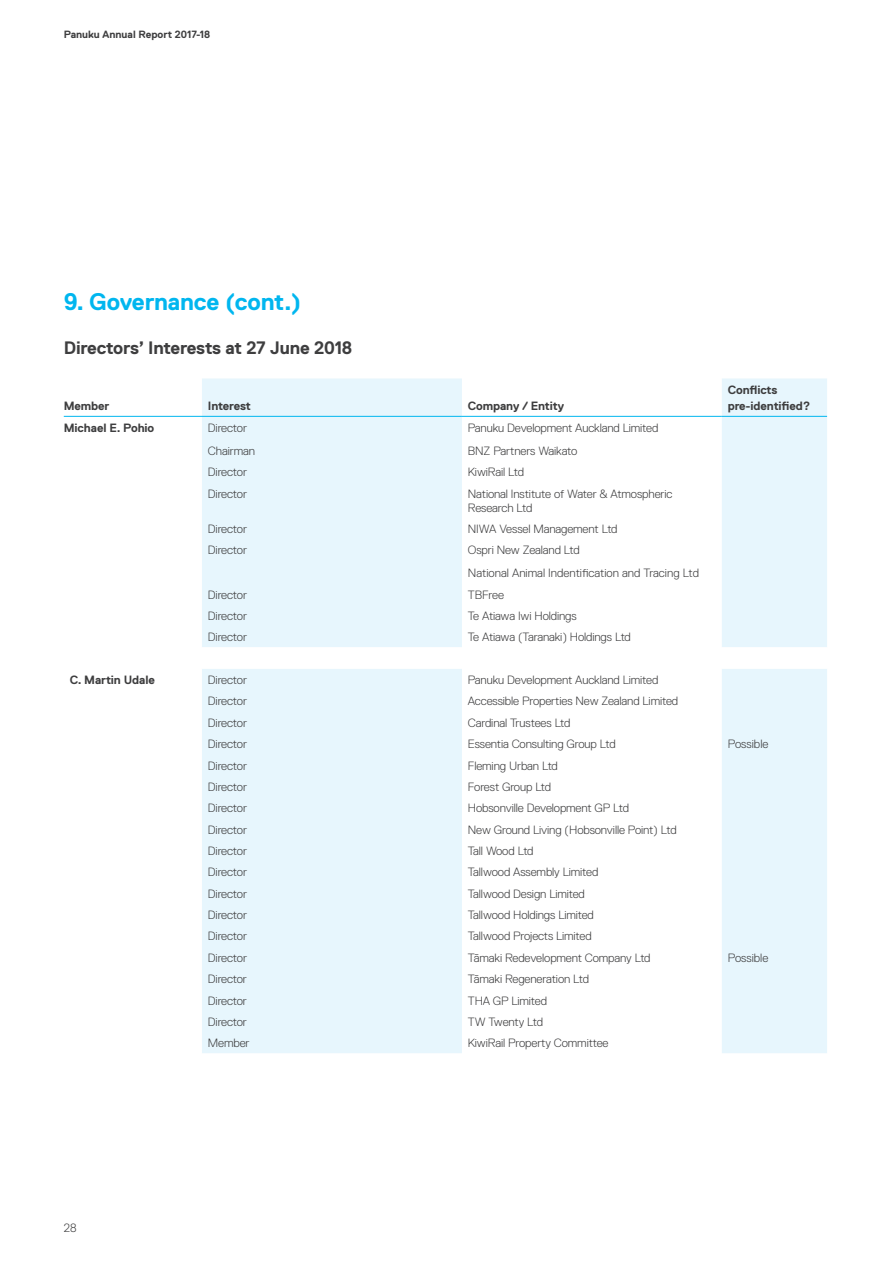
<style>
.page{position:relative;width:893px;height:1263px;background:#fff}
.page>*{position:absolute;margin:0;border:0;box-sizing:border-box;transform-origin:0 0}
.t1{font:700 24px "Replica Pro";letter-spacing:-.01em;color:#00b6ef}
.t2{font:700 18px "Replica Pro";letter-spacing:-.01em;color:#3e3e3f}
.t3{font:300 12px/14.2px "Replica Pro";letter-spacing:-.01em;color:#3e3e3f}
.t4{font:700 12px/16.5px "Replica Pro";letter-spacing:-.01em;color:#3e3e3f}
.t5{font:700 10.5px "Replica Pro";color:#3e3e3f}
</style>
<div class="page">
<svg style="left:202px;top:378px;width:625px;height:675px;fill:#e7f6fd"></svg>
<svg style="left:202px;top:647px;width:625px;height:22px"></svg>
<hr style="left:64px;top:416px;width:138px;height:1px;background:#00b6ef">
<hr style="left:202px;top:416px;width:260px;height:1px;background:#00b6ef">
<hr style="left:462px;top:416px;width:260px;height:1px;background:#00b6ef">
<hr style="left:722px;top:416px;width:105px;height:1px;background:#00b6ef">
<p class="t5" style="left:64px;top:29px;width:148px">Panuku Annual Report 2017-18</p>
<h1 class="t1" style="left:64px;top:289px;width:239px">9. Governance (cont.)</h1>
<h2 class="t2" style="left:64px;top:338px;width:290px">Directors’ Interests at 27 June 2018</h2>
<p class="t4" style="left:64px;top:398px;width:47px">Member</p>
<p class="t4" style="left:208px;top:398px;width:44px">Interest</p>
<p class="t4" style="left:468px;top:398px;width:98px">Company / Entity</p>
<p class="t4" style="left:728px;top:381px;width:84px">Conflicts pre-identified?</p>
<p class="t4" style="left:64px;top:419px;width:92px">Michael E. Pohio</p>
<p class="t3" style="left:208px;top:420px;width:41px">Director</p>
<p class="t3" style="left:468px;top:420px;width:192px">Panuku Development Auckland Limited</p>
<p class="t3" style="left:208px;top:444px;width:49px">Chairman</p>
<p class="t3" style="left:468px;top:444px;width:111px">BNZ Partners Waikato</p>
<p class="t3" style="left:208px;top:465px;width:41px">Director</p>
<p class="t3" style="left:468px;top:465px;width:58px">KiwiRail Ltd</p>
<p class="t3" style="left:208px;top:486px;width:41px">Director</p>
<p class="t3" style="left:468px;top:486px;width:206px">National Institute of Water &amp; Atmospheric<br>Research Ltd</p>
<p class="t3" style="left:208px;top:522px;width:41px">Director</p>
<p class="t3" style="left:468px;top:522px;width:151px">NIWA Vessel Management Ltd</p>
<p class="t3" style="left:208px;top:543px;width:41px">Director</p>
<p class="t3" style="left:468px;top:539px;width:233px;line-height:22.8px">Ospri New Zealand Ltd<br>National Animal Indentification and Tracing Ltd</p>
<p class="t3" style="left:208px;top:587px;width:41px">Director</p>
<p class="t3" style="left:468px;top:587px;width:38px">TBFree</p>
<p class="t3" style="left:208px;top:609px;width:41px">Director</p>
<p class="t3" style="left:468px;top:609px;width:110px">Te Atiawa Iwi Holdings</p>
<p class="t3" style="left:208px;top:630px;width:41px">Director</p>
<p class="t3" style="left:468px;top:630px;width:165px">Te Atiawa (Taranaki) Holdings Ltd</p>
<p class="t4" style="left:70px;top:672px;width:87px">C. Martin Udale</p>
<p class="t3" style="left:208px;top:673px;width:41px">Director</p>
<p class="t3" style="left:468px;top:673px;width:192px">Panuku Development Auckland Limited</p>
<p class="t3" style="left:208px;top:694px;width:41px">Director</p>
<p class="t3" style="left:468px;top:694px;width:212px">Accessible Properties New Zealand Limited</p>
<p class="t3" style="left:208px;top:715px;width:41px">Director</p>
<p class="t3" style="left:468px;top:715px;width:104px">Cardinal Trustees Ltd</p>
<p class="t3" style="left:208px;top:737px;width:41px">Director</p>
<p class="t3" style="left:468px;top:737px;width:149px">Essentia Consulting Group Ltd</p>
<p class="t3" style="left:728px;top:737px;width:42px">Possible</p>
<p class="t3" style="left:208px;top:758px;width:41px">Director</p>
<p class="t3" style="left:468px;top:758px;width:92px">Fleming Urban Ltd</p>
<p class="t3" style="left:208px;top:780px;width:41px">Director</p>
<p class="t3" style="left:468px;top:780px;width:85px">Forest Group Ltd</p>
<p class="t3" style="left:208px;top:801px;width:41px">Director</p>
<p class="t3" style="left:468px;top:801px;width:163px">Hobsonville Development GP Ltd</p>
<p class="t3" style="left:208px;top:822px;width:41px">Director</p>
<p class="t3" style="left:468px;top:822px;width:210px">New Ground Living (Hobsonville Point) Ltd</p>
<p class="t3" style="left:208px;top:844px;width:41px">Director</p>
<p class="t3" style="left:468px;top:844px;width:67px">Tall Wood Ltd</p>
<p class="t3" style="left:208px;top:865px;width:41px">Director</p>
<p class="t3" style="left:468px;top:865px;width:132px">Tallwood Assembly Limited</p>
<p class="t3" style="left:208px;top:886px;width:41px">Director</p>
<p class="t3" style="left:468px;top:886px;width:119px">Tallwood Design Limited</p>
<p class="t3" style="left:208px;top:908px;width:41px">Director</p>
<p class="t3" style="left:468px;top:908px;width:128px">Tallwood Holdings Limited</p>
<p class="t3" style="left:208px;top:929px;width:41px">Director</p>
<p class="t3" style="left:468px;top:929px;width:125px">Tallwood Projects Limited</p>
<p class="t3" style="left:208px;top:950px;width:41px">Director</p>
<p class="t3" style="left:468px;top:950px;width:184px">Tāmaki Redevelopment Company Ltd</p>
<p class="t3" style="left:728px;top:950px;width:42px">Possible</p>
<p class="t3" style="left:208px;top:972px;width:41px">Director</p>
<p class="t3" style="left:468px;top:972px;width:123px">Tāmaki Regeneration Ltd</p>
<p class="t3" style="left:208px;top:993px;width:41px">Director</p>
<p class="t3" style="left:468px;top:993px;width:81px">THA GP Limited</p>
<p class="t3" style="left:208px;top:1015px;width:41px">Director</p>
<p class="t3" style="left:468px;top:1015px;width:77px">TW Twenty Ltd</p>
<p class="t3" style="left:208px;top:1036px;width:43px">Member</p>
<p class="t3" style="left:468px;top:1036px;width:142px">KiwiRail Property Committee</p>
<p class="t3" style="left:64px;top:1221px;width:14px">28</p>
</div>
